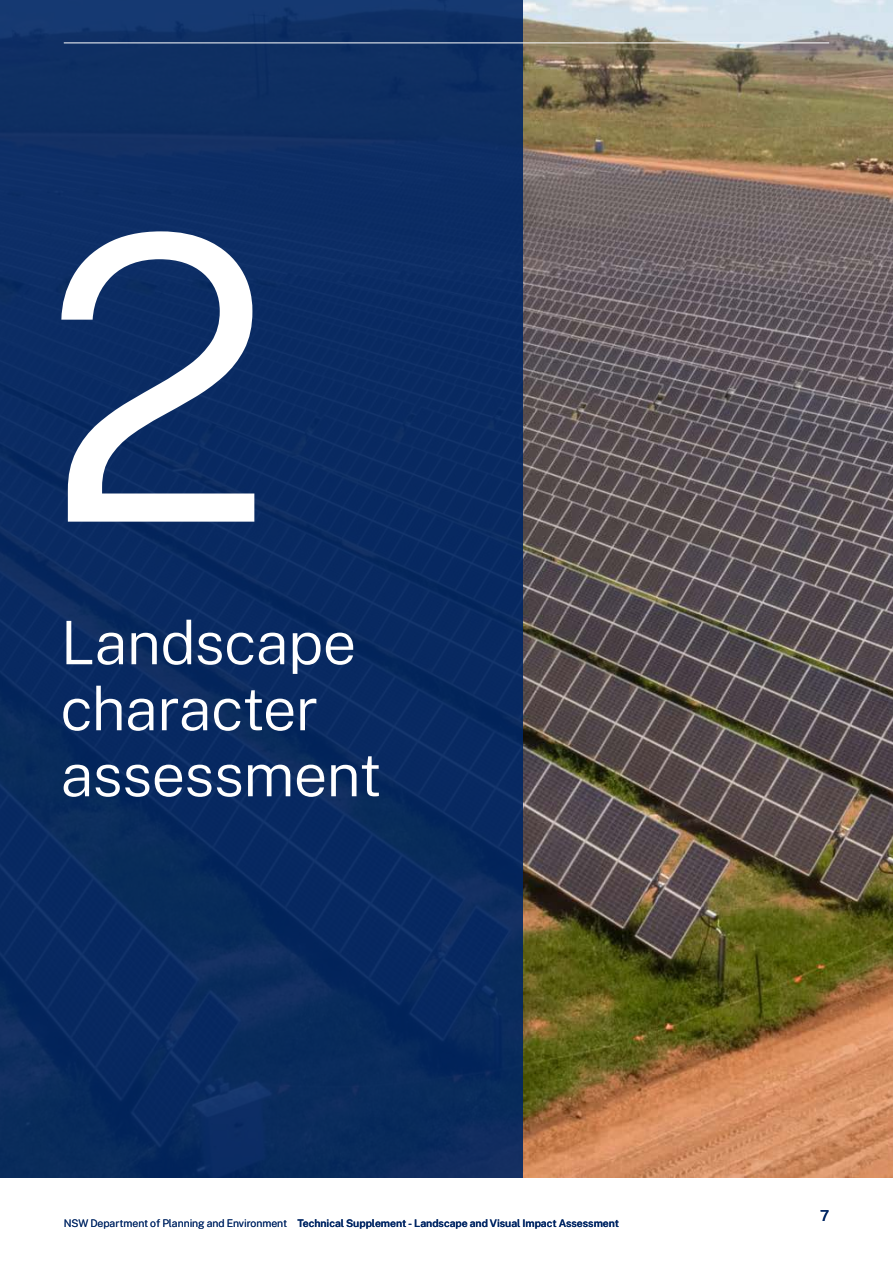
<style>
.page{position:relative;width:893px;height:1263px;background:#fff}
.page>*{position:absolute;margin:0;border:0;box-sizing:border-box;transform-origin:0 0}
.H1_Reversed{font:300 396px "Public Sans";color:#fff}
.H1_Reversed-2{font:300 60px/66px "Public Sans";letter-spacing:-.02em;color:#fff}
.t1{font:500 15px "Public Sans";color:#002664}
.t2{font:600 10.5px "Public Sans";letter-spacing:-.005em;color:#002664}
.s1{font-weight:300}
</style>
<div class="page">
<img style="left:523px;top:0;width:370px;height:1178px">
<div style="left:0;top:0;width:523px;height:1178px;background:#092b62"></div>
<hr style="left:64px;top:43px;width:765px;height:1px;background:#fff">
<p class="H1_Reversed" style="left:43px;top:91px;width:233px">2</p>
<p class="H1_Reversed-2" style="left:60px;top:606px;width:323px">Landscape character assessment</p>
<p class="t2" style="left:64px;top:1216px;width:557px"><span class="s1">NSW Department of Planning and Environment</span> Technical Supplement - Landscape and Visual Impact Assessment</p>
<h3 class="t1" style="left:820px;top:1204px;width:11px">7</h3>
</div>
